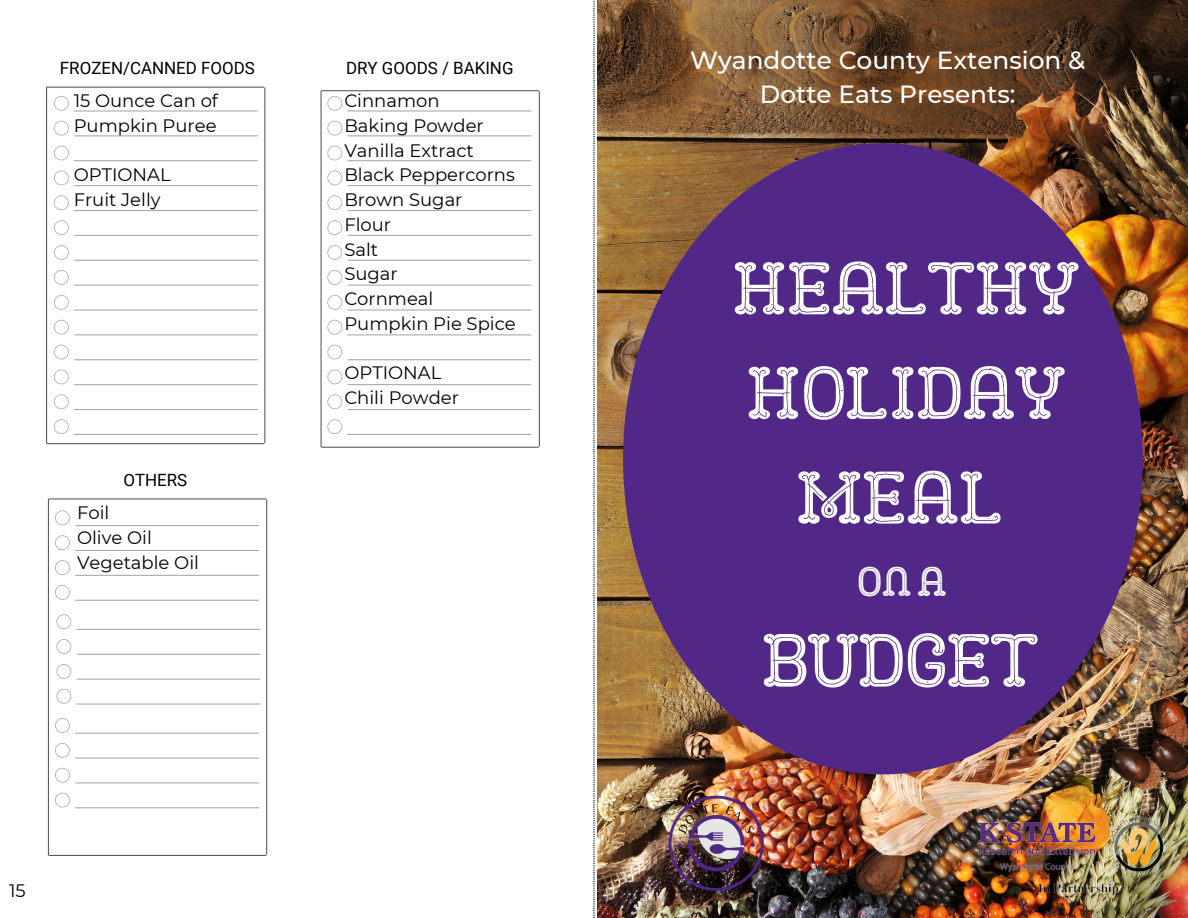
<style>
.page{position:relative;width:1188px;height:918px;background:#fff}
.page>*{position:absolute;margin:0;border:0;box-sizing:border-box;transform-origin:0 0}
.t1{font:75.9px "CAMODIRT";color:#fff}
.t2{font:75px/104.7px "CAMODIRT";color:#fff;text-align:center}
.t3{font:41.4px "CAMODIRT";color:#fff}
.t4{font:500 24.75px/33.8px "Montserrat";color:#fff;text-align:center}
.t5{font:18px/24.8px "Montserrat";color:#000}
.t6{font:16.95px "Roboto";color:#000}
</style>
<div class="page">
<svg style="left:593px;top:1px;width:2px;height:917px;background:#b6b6b6"></svg>
<img style="left:598px;top:0;width:590px;height:918px">
<div style="left:623px;top:143px;width:520px;height:631px;background:#512888;border-radius:50%"></div>
<img style="left:969px;top:816px;width:203px;height:81px">
<img style="left:662px;top:789px;width:107px;height:107px">
<hr style="left:47px;top:87px;width:217px;height:1px;background:#545454">
<hr style="left:47px;top:443px;width:217px;height:1px;background:#545454">
<hr style="left:46px;top:88px;width:1px;height:355px;background:#545454">
<hr style="left:264px;top:88px;width:1px;height:355px;background:#545454">
<hr style="left:74px;top:110px;width:184px;height:2px;background:#a6a6a6">
<svg style="left:54px;top:96px;width:15px;height:15px"></svg>
<hr style="left:74px;top:135px;width:184px;height:1px;background:#a6a6a6">
<svg style="left:54px;top:121px;width:15px;height:15px"></svg>
<hr style="left:74px;top:160px;width:184px;height:1px;background:#a6a6a6">
<svg style="left:54px;top:146px;width:15px;height:14px"></svg>
<hr style="left:74px;top:185px;width:184px;height:1px;background:#a6a6a6">
<svg style="left:54px;top:170px;width:15px;height:15px"></svg>
<hr style="left:74px;top:210px;width:184px;height:1px;background:#a6a6a6">
<svg style="left:54px;top:195px;width:15px;height:15px"></svg>
<hr style="left:74px;top:235px;width:184px;height:1px;background:#a6a6a6">
<svg style="left:54px;top:220px;width:15px;height:15px"></svg>
<hr style="left:74px;top:260px;width:184px;height:1px;background:#a6a6a6">
<svg style="left:54px;top:245px;width:15px;height:15px"></svg>
<hr style="left:74px;top:285px;width:184px;height:1px;background:#a6a6a6">
<svg style="left:54px;top:270px;width:15px;height:15px"></svg>
<hr style="left:74px;top:309px;width:184px;height:2px;background:#a6a6a6">
<svg style="left:54px;top:295px;width:15px;height:15px"></svg>
<hr style="left:74px;top:334px;width:184px;height:1px;background:#a6a6a6">
<svg style="left:54px;top:320px;width:15px;height:15px"></svg>
<hr style="left:74px;top:359px;width:184px;height:1px;background:#a6a6a6">
<svg style="left:54px;top:345px;width:15px;height:14px"></svg>
<hr style="left:74px;top:384px;width:184px;height:1px;background:#a6a6a6">
<svg style="left:54px;top:370px;width:15px;height:14px"></svg>
<hr style="left:74px;top:409px;width:184px;height:1px;background:#a6a6a6">
<svg style="left:54px;top:394px;width:15px;height:15px"></svg>
<hr style="left:74px;top:434px;width:184px;height:1px;background:#a6a6a6">
<svg style="left:54px;top:419px;width:15px;height:15px"></svg>
<hr style="left:322px;top:90px;width:217px;height:1px;background:#545454">
<hr style="left:322px;top:447px;width:217px;height:1px;background:#545454">
<hr style="left:321px;top:91px;width:1px;height:356px;background:#545454">
<hr style="left:539px;top:92px;width:1px;height:354px;background:#545454">
<hr style="left:348px;top:110px;width:183px;height:2px;background:#a6a6a6">
<svg style="left:327px;top:96px;width:15px;height:15px"></svg>
<hr style="left:348px;top:135px;width:183px;height:1px;background:#a6a6a6">
<svg style="left:327px;top:121px;width:15px;height:15px"></svg>
<hr style="left:348px;top:160px;width:183px;height:1px;background:#a6a6a6">
<svg style="left:327px;top:146px;width:15px;height:14px"></svg>
<hr style="left:348px;top:185px;width:183px;height:1px;background:#a6a6a6">
<svg style="left:327px;top:170px;width:15px;height:15px"></svg>
<hr style="left:348px;top:210px;width:183px;height:1px;background:#a6a6a6">
<svg style="left:327px;top:195px;width:15px;height:15px"></svg>
<hr style="left:348px;top:235px;width:183px;height:1px;background:#a6a6a6">
<svg style="left:327px;top:220px;width:15px;height:15px"></svg>
<hr style="left:348px;top:260px;width:183px;height:1px;background:#a6a6a6">
<svg style="left:327px;top:245px;width:15px;height:15px"></svg>
<hr style="left:348px;top:285px;width:183px;height:1px;background:#a6a6a6">
<svg style="left:327px;top:270px;width:15px;height:15px"></svg>
<hr style="left:348px;top:309px;width:183px;height:2px;background:#a6a6a6">
<svg style="left:327px;top:295px;width:15px;height:15px"></svg>
<hr style="left:348px;top:334px;width:183px;height:1px;background:#a6a6a6">
<svg style="left:327px;top:320px;width:15px;height:15px"></svg>
<hr style="left:348px;top:359px;width:183px;height:1px;background:#a6a6a6">
<svg style="left:327px;top:345px;width:15px;height:14px"></svg>
<hr style="left:348px;top:384px;width:183px;height:1px;background:#a6a6a6">
<svg style="left:327px;top:370px;width:15px;height:14px"></svg>
<hr style="left:348px;top:409px;width:183px;height:1px;background:#a6a6a6">
<svg style="left:327px;top:394px;width:15px;height:15px"></svg>
<hr style="left:348px;top:434px;width:183px;height:1px;background:#a6a6a6">
<svg style="left:327px;top:419px;width:15px;height:15px"></svg>
<hr style="left:76px;top:525px;width:183px;height:1px;background:#a6a6a6">
<svg style="left:55px;top:510px;width:15px;height:15px"></svg>
<hr style="left:76px;top:550px;width:183px;height:1px;background:#a6a6a6">
<svg style="left:55px;top:535px;width:15px;height:15px"></svg>
<hr style="left:76px;top:575px;width:183px;height:1px;background:#a6a6a6">
<svg style="left:55px;top:560px;width:15px;height:15px"></svg>
<hr style="left:76px;top:600px;width:183px;height:1px;background:#a6a6a6">
<svg style="left:55px;top:585px;width:15px;height:15px"></svg>
<hr style="left:77px;top:629px;width:183px;height:1px;background:#a6a6a6">
<svg style="left:56px;top:614px;width:15px;height:15px"></svg>
<hr style="left:77px;top:654px;width:183px;height:1px;background:#a6a6a6">
<svg style="left:56px;top:639px;width:15px;height:15px"></svg>
<hr style="left:77px;top:679px;width:183px;height:1px;background:#a6a6a6">
<svg style="left:56px;top:664px;width:15px;height:15px"></svg>
<hr style="left:77px;top:703px;width:183px;height:2px;background:#a6a6a6">
<svg style="left:56px;top:689px;width:15px;height:15px"></svg>
<hr style="left:76px;top:733px;width:183px;height:1px;background:#a6a6a6">
<svg style="left:55px;top:718px;width:15px;height:15px"></svg>
<hr style="left:76px;top:758px;width:183px;height:1px;background:#a6a6a6">
<svg style="left:55px;top:743px;width:15px;height:15px"></svg>
<hr style="left:76px;top:782px;width:183px;height:1px;background:#a6a6a6">
<svg style="left:55px;top:768px;width:15px;height:15px"></svg>
<hr style="left:76px;top:807px;width:183px;height:1px;background:#a6a6a6">
<svg style="left:55px;top:793px;width:15px;height:15px"></svg>
<hr style="left:49px;top:498px;width:217px;height:1px;background:#545454">
<hr style="left:49px;top:855px;width:217px;height:1px;background:#545454">
<hr style="left:48px;top:499px;width:1px;height:356px;background:#545454">
<hr style="left:266px;top:500px;width:1px;height:354px;background:#545454">
<p class="t6" style="left:60px;top:58px;width:196px">FROZEN/CANNED FOODS</p>
<p class="t6" style="left:346px;top:58px;width:169px">DRY GOODS / BAKING</p>
<p class="t5" style="left:74px;top:88px;width:146px">15 Ounce Can of<br>Pumpkin Puree</p>
<p class="t5" style="left:74px;top:163px;width:99px">OPTIONAL<br>Fruit Jelly</p>
<p class="t5" style="left:344px;top:88px;width:173px">Cinnamon<br>Baking Powder<br>Vanilla Extract<br>Black Peppercorns<br>Brown Sugar<br>Flour<br>Salt<br>Sugar<br>Cornmeal<br>Pumpkin Pie Spice</p>
<p class="t5" style="left:344px;top:361px;width:116px">OPTIONAL<br>Chili Powder</p>
<p class="t6" style="left:123px;top:470px;width:65px">OTHERS</p>
<p class="t5" style="left:77px;top:500px;width:124px">Foil<br>Olive Oil<br>Vegetable Oil</p>
<p class="t5" style="left:9px;top:878px;width:18px">15</p>
<h3 class="t4" style="left:690px;top:44px;width:397px">Wyandotte County Extension &amp;<br>Dotte Eats Presents:</h3>
<h2 class="t2" style="left:732px;top:243px;width:348px">HEALTHY<br>HOLIDAY<br>MEAL</h2>
<h3 class="t3" style="left:857px;top:565px;width:91px">ONA</h3>
<h1 class="t1" style="left:762px;top:630px;width:277px">BUDGET</h1>
</div>
